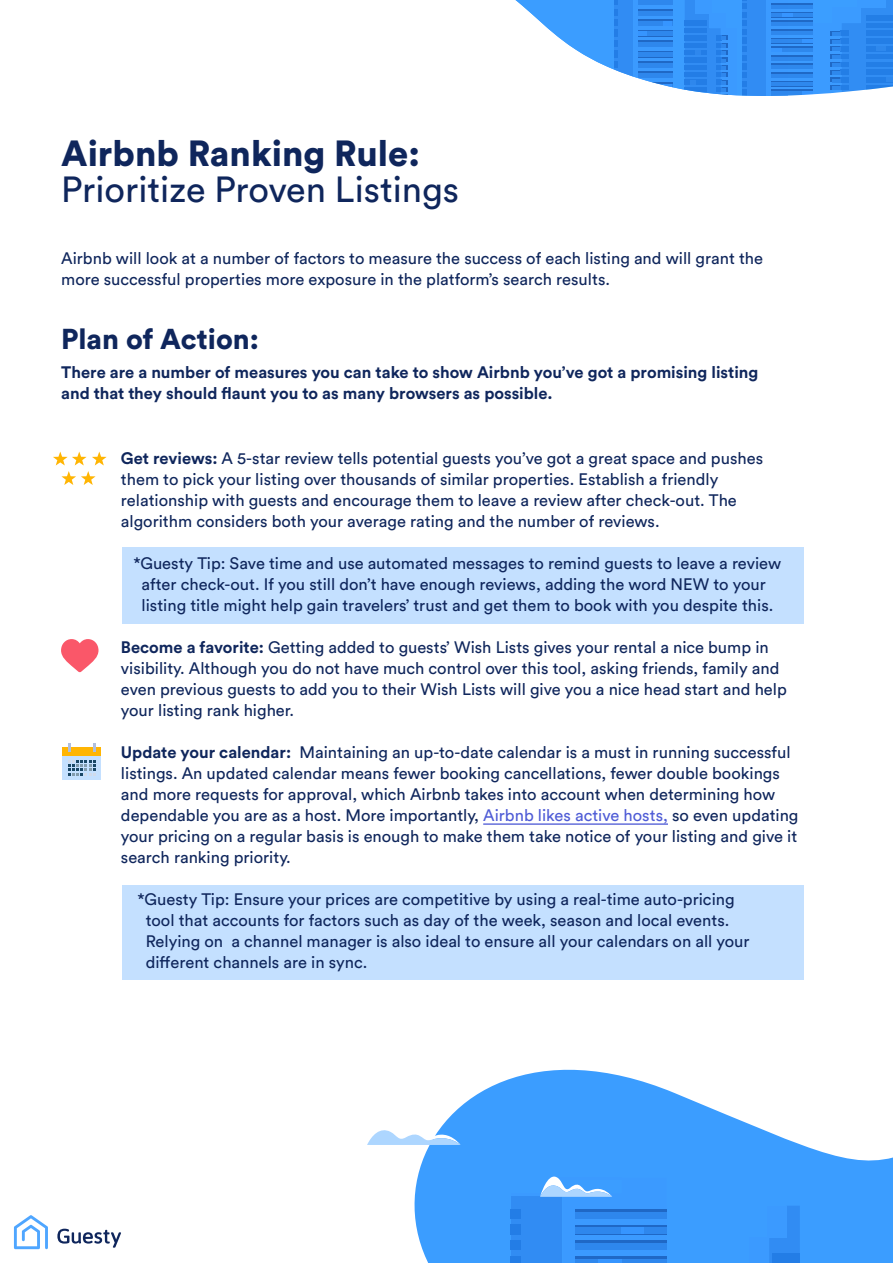
<style>
.page{position:relative;width:893px;height:1263px;background:#fff}
.page>*{position:absolute;margin:0;border:0;box-sizing:border-box;transform-origin:0 0}
.t1{font:36px "Circular Pro";color:#0f265c}
.t2{font:900 36px "Circular Pro";color:#0f265c}
.t3{font:900 28.5px "Circular Pro";color:#0f265c}
.t4{font:16.5px/21px "Circular Pro";color:#0f265c}
.t5{font:700 16.5px/21px "Circular Pro";color:#0f265c}
.s1{font-weight:700}
.s2{color:#4f5cd6}
</style>
<div class="page">
<div style="left:122px;top:885px;width:681px;height:95px;background:#c4e0ff"></div>
<div style="left:122px;top:547px;width:681px;height:77px;background:#c4e0ff"></div>
<svg style="left:813px;top:0;width:19px;height:23px"></svg>
<svg style="left:515px;top:0;width:298px;height:96px"></svg>
<svg style="left:813px;top:23px;width:19px;height:72px"></svg>
<div style="left:830px;top:31px;width:11px;height:5px;background:#1f69c6"></div>
<hr style="left:830px;top:39px;width:11px;height:4px;background:#1f69c6">
<div style="left:830px;top:46px;width:11px;height:5px;background:#1f69c6"></div>
<div style="left:830px;top:54px;width:11px;height:5px;background:#1f69c6"></div>
<div style="left:830px;top:62px;width:11px;height:5px;background:#1f69c6"></div>
<hr style="left:830px;top:70px;width:11px;height:4px;background:#1f69c6">
<hr style="left:830px;top:78px;width:11px;height:4px;background:#1f69c6">
<div style="left:830px;top:85px;width:11px;height:5px;background:#1f69c6"></div>
<div style="left:830px;top:93px;width:11px;height:5px;background:#fff"></div>
<svg style="left:832px;top:0;width:61px;height:93px;background:#348ef0"></svg>
<div style="left:876px;top:46px;width:10px;height:5px;background:#2e88ed"></div>
<hr style="left:483px;top:823px;width:185px;height:2px;background:#4f5cd6">
<svg style="left:53px;top:452px;width:54px;height:13px"></svg>
<svg style="left:61px;top:471px;width:35px;height:14px"></svg>
<svg style="left:61px;top:639px;width:37px;height:33px"></svg>
<div style="left:62px;top:747px;width:39px;height:33px;background:#c4e0ff"></div>
<div style="left:62px;top:747px;width:39px;height:9px;background:#ffb503"></div>
<svg style="left:68px;top:760px;width:28px;height:15px"></svg>
<svg style="left:68px;top:743px;width:2px;height:8px"></svg>
<svg style="left:93px;top:743px;width:3px;height:8px"></svg>
<svg style="left:414px;top:1069px;width:479px;height:194px;fill:#3b9dff"></svg>
<svg style="left:756px;top:1206px;width:44px;height:57px"></svg>
<div style="left:749px;top:1237px;width:20px;height:26px;background:#3b9aff"></div>
<div style="left:767px;top:1206px;width:20px;height:31px;background:#3b9aff"></div>
<div style="left:773px;top:1253px;width:27px;height:10px;background:#237de6"></div>
<div style="left:511px;top:1193px;width:51px;height:70px;background:#318cf3"></div>
<svg style="left:511px;top:1209px;width:10px;height:9px"></svg>
<svg style="left:511px;top:1225px;width:10px;height:9px"></svg>
<svg style="left:511px;top:1240px;width:10px;height:10px"></svg>
<svg style="left:511px;top:1256px;width:10px;height:7px"></svg>
<hr style="left:511px;top:1193px;width:52px;height:3px;background:#fff7ff">
<svg style="left:367px;top:1112px;width:94px;height:33px"></svg>
<svg style="left:540px;top:1172px;width:127px;height:91px;background:#3d95f4"></svg>
<svg style="left:14px;top:1215px;width:34px;height:34px"></svg>
<svg style="left:57px;top:1229px;width:64px;height:19px"></svg>
<h1 class="t2" style="left:61px;top:129px;width:360px">Airbnb Ranking Rule:</h1>
<h1 class="t1" style="left:61px;top:166px;width:399px">Prioritize Proven Listings</h1>
<p class="t4" style="left:61px;top:247px;width:703px">Airbnb will look at a number of factors to measure the success of each listing and will grant the more successful properties more exposure in the platforms’ search results.</p>
<h2 class="t3" style="left:61px;top:319px;width:199px">Plan of Action:</h2>
<p class="t5" style="left:61px;top:361px;width:699px">There are a number of measures you can take to show Airbnb you’ve got a promising listing and that they should flaunt you to as many browsers as possible.</p>
<p class="t4" style="left:121px;top:447px;width:644px"><span class="s1">Get reviews</span> A<span class="s1">:</span> 5-star review tells potential guests you’ve got a great space and pushes them to pick your listing over thousands of similar properties. Establish a friendly relationship with guests and encourage them to leave a review after check-out. The algorithm considers both your average rating and the number of reviews.</p>
<p class="t4" style="left:133px;top:552px;width:649px;text-align:center">*Guesty Tip: Save time and use automated messages to remind guests to leave a review after check-out If. you still don t’ have enough reviews, adding the word NEW to your listing title might help gain travelers’ trust and get them to book with you despite this.</p>
<p class="t4" style="left:121px;top:636px;width:667px"><span class="s1">Become a favorite:</span> Getting added to guests’ Wish Lists gives your rental a nice bump in visibility. Although you do not have much control over this tool, asking friends, family and even previous guests to add you to their Wish Lists will give you a nice head start and help your listing rank higher.</p>
<p class="t4" style="left:300px;top:741px;width:493px">Maintaining an up-to-date calendar is a must in running successful</p>
<p class="t5" style="left:121px;top:741px;width:172px">Update your calendar:</p>
<p class="t4" style="left:121px;top:762px;width:679px">listings. An updated calendar means fewer booking cancellations, fewer double bookings and more requests for approval, which Airbnb takes into account when determining how dependable you are as a host. More importantly, <span class="s2">Airbnb likes active hosts,</span> so even updating your pricing on a regular basis is enough to make them take notice of your listing and give it search ranking priority.</p>
<p class="t4" style="left:137px;top:888px;width:599px">*Guesty Tip: Ensure your prices are competitive by using a real-time auto-pricing</p>
<p class="t4" style="left:146px;top:909px;width:585px">tool that accounts for factors such as day of the week, season and local events.</p>
<p class="t4" style="left:231px;top:930px;width:520px">a channel manager is also ideal to ensure all your calendars on all your</p>
<p class="t4" style="left:146px;top:930px;width:223px">Relying on<br>different channels are in sync.</p>
</div>
